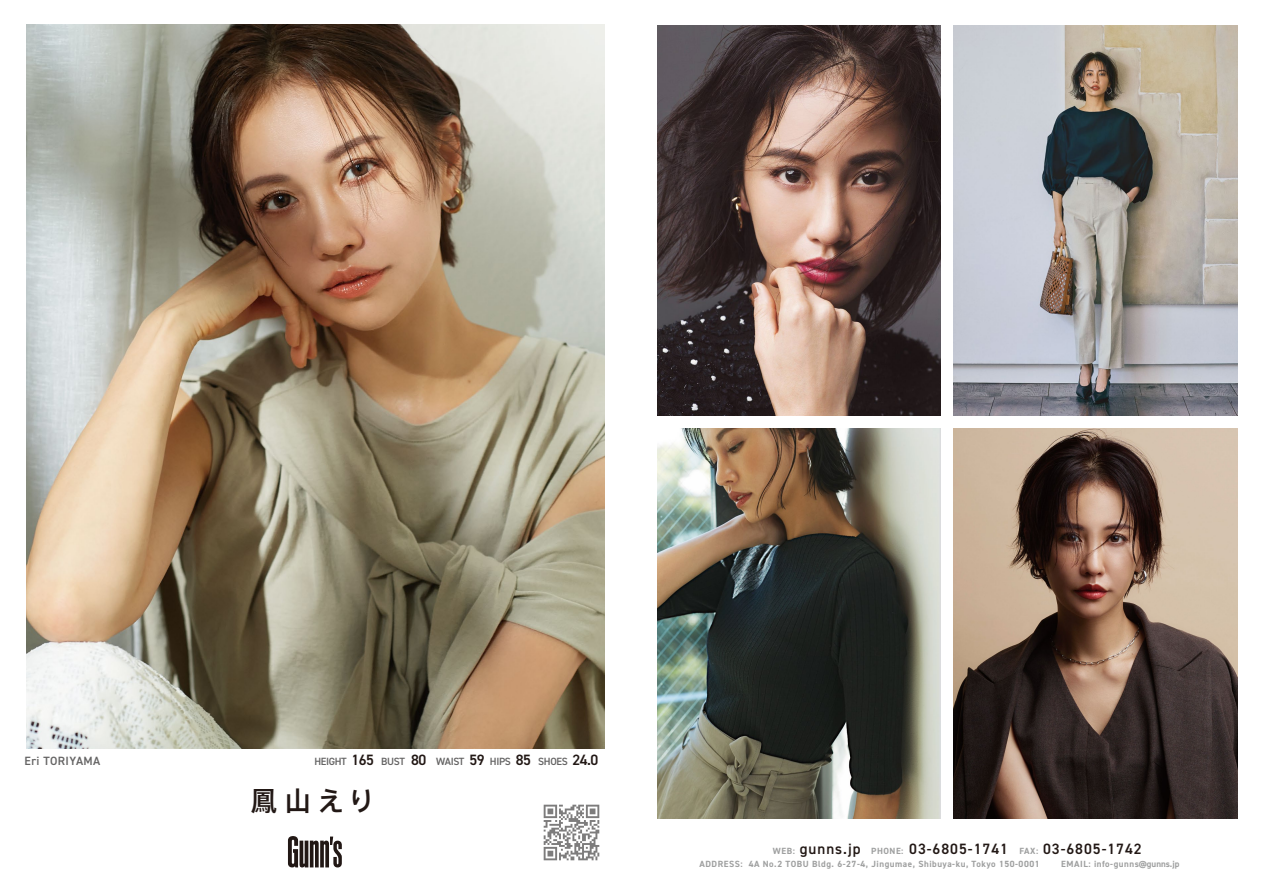
<style>
.page{position:relative;width:1263px;height:893px;background:#fff}
.page>*{position:absolute;margin:0;border:0;box-sizing:border-box;transform-origin:0 0}
.t1{font:500 27px "Axis Std";color:#221815}
.t2{font:600 15px "DIN2014";letter-spacing:.065em;color:#221815}
.t3{font:600 12px "DIN2014";letter-spacing:.035em;color:#656464}
.t4{font:600 10.5px "DIN2014";letter-spacing:-.035em;color:#656464}
.t5{font:700 9px "DIN2014";letter-spacing:.06em;color:#9fa0a0}
.s1{font-size:15px;color:#221815}
.s2{font-weight:700;font-size:9px;color:#9fa0a0}
</style>
<div class="page">
<svg style="left:288px;top:836px;width:54px;height:31px"></svg>
<img style="left:26px;top:25px;width:578px;height:723px">
<img style="left:954px;top:25px;width:283px;height:390px">
<img style="left:657px;top:25px;width:284px;height:390px">
<img style="left:954px;top:428px;width:283px;height:390px">
<img style="left:657px;top:428px;width:284px;height:390px">
<img style="left:543px;top:804px;width:57px;height:57px">
<h3 class="t3" style="left:25px;top:753px;width:77px">Eri TORIYAMA</h3>
<p class="t4" style="left:314px;top:754px;width:286px">HEIGHT <span class="s1">165</span> BUST <span class="s1">80</span> WAIST <span class="s1">59</span> HIPS <span class="s1">85</span> SHOES <span class="s1">24.0</span></p>
<h1 class="t1" style="left:251px;top:781px;width:125px">鳳山えり</h1>
<h2 class="t2" style="left:773px;top:839px;width:370px"><span class="s2">WEB:</span> gunns.jp <span class="s2">PHONE:</span> 03-6805-1741 <span class="s2">FAX:</span> 03-6805-1742</h2>
<p class="t5" style="left:699px;top:858px;width:342px">ADDRESS: 4A No.2 TOBU Bldg. 6-27-4, Jingumae, Shibuya-ku, Tokyo 150-0001</p>
<p class="t5" style="left:1061px;top:858px;width:120px">EMAIL: info-gunns@gunns.jp</p>
</div>
